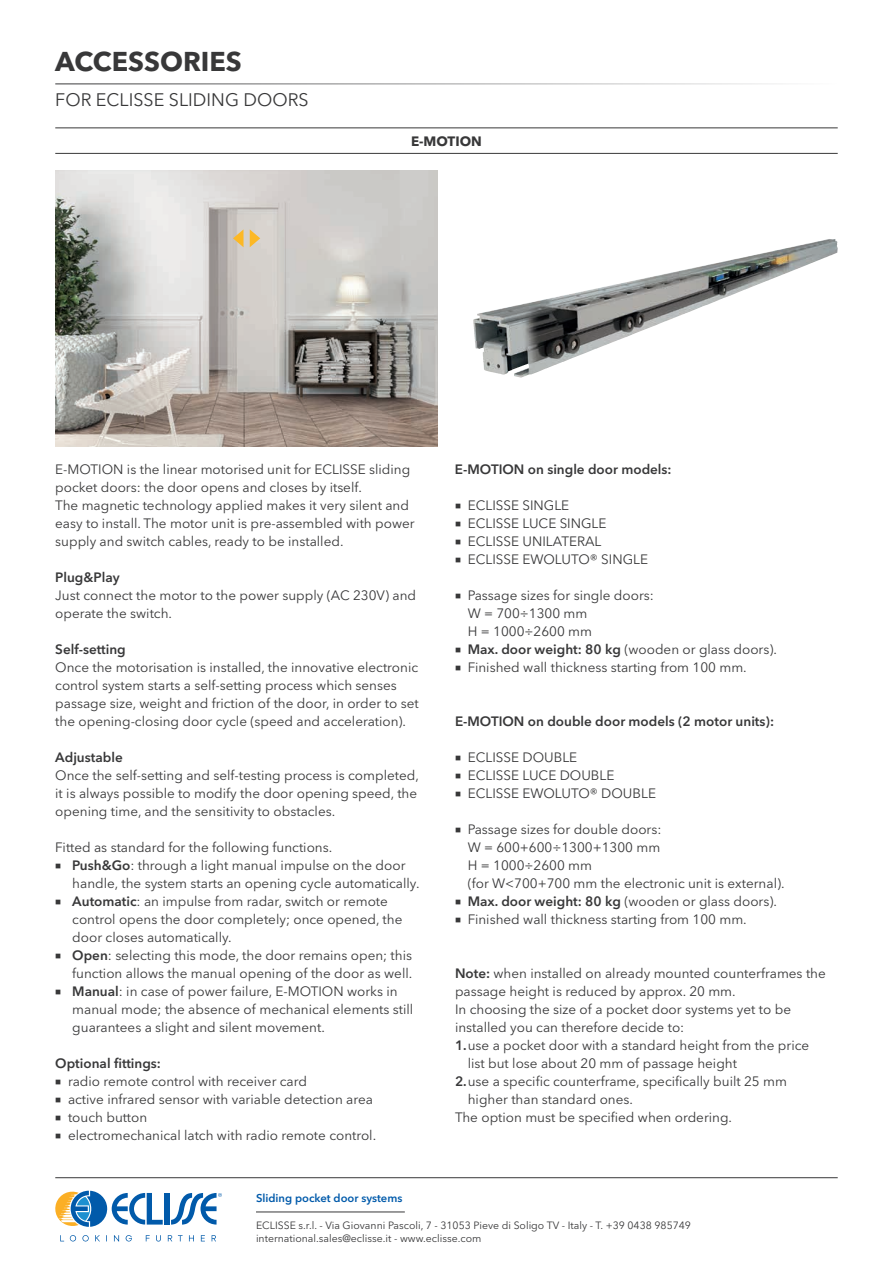
<style>
.page{position:relative;width:893px;height:1263px;background:#fff}
.page>*{position:absolute;margin:0;border:0;box-sizing:border-box;transform-origin:0 0}
.t1{font:700 27px "Avenir Next LT Pro";color:#383839}
.t2{font:18px "Avenir Next LT Pro";color:#383839}
.t3{font:13.5px/18px "Avenir Next LT Pro";color:#383839}
.t4{font:600 13.5px "Avenir Next LT Pro";color:#383839}
.t5{font:700 13.5px "Avenir Next LT Pro";color:#383839}
.t6{font:600 11.25px "Avenir Next LT Pro";color:#015aaa}
.t7{font:10.5px/12.6px "Avenir Next LT Pro";color:#383839}
.s1{font-weight:600}
</style>
<div class="page">
<svg style="left:60px;top:1235px;width:156px;height:7px"></svg>
<div style="left:164px;top:1193px;width:5px;height:31px;background:#015aaa"></div>
<svg style="left:55px;top:1190px;width:108px;height:37px"></svg>
<svg style="left:171px;top:1193px;width:51px;height:31px"></svg>
<hr style="left:256px;top:1212px;width:149px;height:1px;background:#383839">
<hr style="left:55px;top:1177px;width:783px;height:1px;background:#383839">
<img style="left:55px;top:170px;width:383px;height:276px">
<img style="left:473px;top:239px;width:360px;height:120px">
<hr style="left:55px;top:128px;width:783px;height:1px;background:#383839">
<hr style="left:55px;top:153px;width:783px;height:1px;background:#383839">
<svg style="left:250px;top:229px;width:10px;height:18px"></svg>
<svg style="left:233px;top:229px;width:10px;height:18px"></svg>
<hr style="left:55px;top:84px;width:783px;height:1px;background:#383839">
<h1 class="t1" style="left:55px;top:45px;width:188px">ACCESSORIES</h1>
<h2 class="t2" style="left:55px;top:89px;width:255px">FOR ECLISSE SLIDING DOORS</h2>
<p class="t5" style="left:411px;top:133px;width:72px">E-MOTION</p>
<p class="t3" style="left:55px;top:460px;width:361px">E-MOTION is the linear motorised unit for ECLISSE sliding pocket doors: the door opens and closes by itself.<br>The magnetic technology applied makes it very silent and easy to install. The motor unit is pre-assembled with power supply and switch cables, ready to be installed.</p>
<p class="t4" style="left:55px;top:569px;width:66px">Plug&amp;Play</p>
<p class="t3" style="left:55px;top:586px;width:362px">Just connect the motor to the power supply (AC 230V) and operate the switch.</p>
<p class="t4" style="left:55px;top:641px;width:72px">Self-setting</p>
<p class="t3" style="left:55px;top:658px;width:365px">Once the motorisation is installed, the innovative electronic control system starts a self-setting process which senses passage size, weight and friction of the door, in order to set the opening-closing door cycle (speed and acceleration).</p>
<p class="t4" style="left:55px;top:749px;width:69px">Adjustable</p>
<p class="t3" style="left:55px;top:766px;width:365px">Once the self-setting and self-testing process is completed, it is always possible to modify the door opening speed, the opening time, and the sensitivity to obstacles.</p>
<p class="t3" style="left:55px;top:838px;width:278px">Fitted as standard for the following functions.</p>
<p class="t3" style="left:72px;top:856px;width:349px;text-indent:-17px">■ <span class="s1">Push&amp;Go</span>: through a light manual impulse on the door handle, the system starts an opening cycle automatically.</p>
<p class="t3" style="left:72px;top:892px;width:332px;text-indent:-17px">■ <span class="s1">Automatic</span>: an impulse from radar, switch or remote control opens the door completely; once opened, the door closes automatically.</p>
<p class="t3" style="left:55px;top:946px;width:359px;text-align:right">■ <span class="s1">Open</span>: selecting this mode, the door remains open; this function allows the manual opening of the door as well.</p>
<p class="t3" style="left:72px;top:982px;width:342px;text-indent:-17px">■ <span class="s1">Manual</span>: in case of power failure, E-MOTION works in manual mode; the absence of mechanical elements still guarantees a slight and silent movement.</p>
<p class="t4" style="left:55px;top:1055px;width:107px">Optional fittings:</p>
<p class="t3" style="left:55px;top:1072px;width:253px">■ radio remote control with receiver card</p>
<p class="t3" style="left:55px;top:1090px;width:319px">■ active infrared sensor with variable detection area</p>
<p class="t3" style="left:55px;top:1108px;width:94px">■ touch button</p>
<p class="t3" style="left:55px;top:1126px;width:322px">■ electromechanical latch with radio remote control.</p>
<p class="t4" style="left:455px;top:461px;width:218px">E-MOTION on single door models:</p>
<p class="t3" style="left:455px;top:496px;width:116px">■ ECLISSE SINGLE</p>
<p class="t3" style="left:455px;top:514px;width:153px">■ ECLISSE LUCE SINGLE</p>
<p class="t3" style="left:455px;top:532px;width:148px">■ ECLISSE UNILATERAL</p>
<p class="t3" style="left:455px;top:550px;width:195px">■ ECLISSE EWOLUTO® SINGLE</p>
<p class="t3" style="left:468px;top:586px;width:188px;text-indent:-13px">■ Passage sizes for single doors:<br>W = 700÷1300 mm<br>H = 1000÷2600 mm</p>
<p class="t3" style="left:455px;top:640px;width:324px">■ <span class="s1">Max. door weight: 80 kg</span> (wooden or glass doors).</p>
<p class="t3" style="left:455px;top:658px;width:293px">■ Finished wall thickness starting from 100 mm.</p>
<p class="t4" style="left:455px;top:713px;width:321px">E-MOTION on double door models (2 motor units):</p>
<p class="t3" style="left:455px;top:748px;width:124px">■ ECLISSE DOUBLE</p>
<p class="t3" style="left:455px;top:766px;width:161px">■ ECLISSE LUCE DOUBLE</p>
<p class="t3" style="left:455px;top:784px;width:203px">■ ECLISSE EWOLUTO® DOUBLE</p>
<p class="t3" style="left:468px;top:820px;width:318px;text-indent:-13px">■ Passage sizes for double doors:<br>W = 600+600÷1300+1300 mm<br>H = 1000÷2600 mm<br>(for W&lt;700+700 mm the electronic unit is external).</p>
<p class="t3" style="left:455px;top:892px;width:324px">■ <span class="s1">Max. door weight: 80 kg</span> (wooden or glass doors).</p>
<p class="t3" style="left:455px;top:910px;width:293px">■ Finished wall thickness starting from 100 mm.</p>
<p class="t3" style="left:455px;top:964px;width:372px"><span class="s1">Note:</span> when installed on already mounted counterframes the</p>
<p class="t3" style="left:455px;top:982px;width:282px">passage height is reduced by approx. 20 mm.</p>
<p class="t3" style="left:455px;top:1000px;width:338px">In choosing the size of a pocket door systems yet to be</p>
<p class="t3" style="left:455px;top:1018px;width:231px">installed you can therefore decide to:</p>
<p class="t3" style="left:455px;top:1036px;width:356px"><span class="s1">1.</span>use a pocket door with a standard height from the price</p>
<p class="t3" style="left:468px;top:1054px;width:271px">list but lose about 20 mm of passage height</p>
<p class="t3" style="left:455px;top:1072px;width:333px"><span class="s1">2.</span>use a specific counterframe, specifically built 25 mm</p>
<p class="t3" style="left:468px;top:1090px;width:167px">higher than standard ones.</p>
<p class="t3" style="left:455px;top:1108px;width:279px">The option must be specified when ordering.</p>
<p class="t6" style="left:256px;top:1191px;width:148px">Sliding pocket door systems</p>
<p class="t7" style="left:256px;top:1219px;width:436px">ECLISSE s.r.l. - Via Giovanni Pascoli, 7 - 31053 Pieve di Soligo TV - Italy - T. +39 0438 985749 international.sales@eclisse.it - www.eclisse.com</p>
</div>
